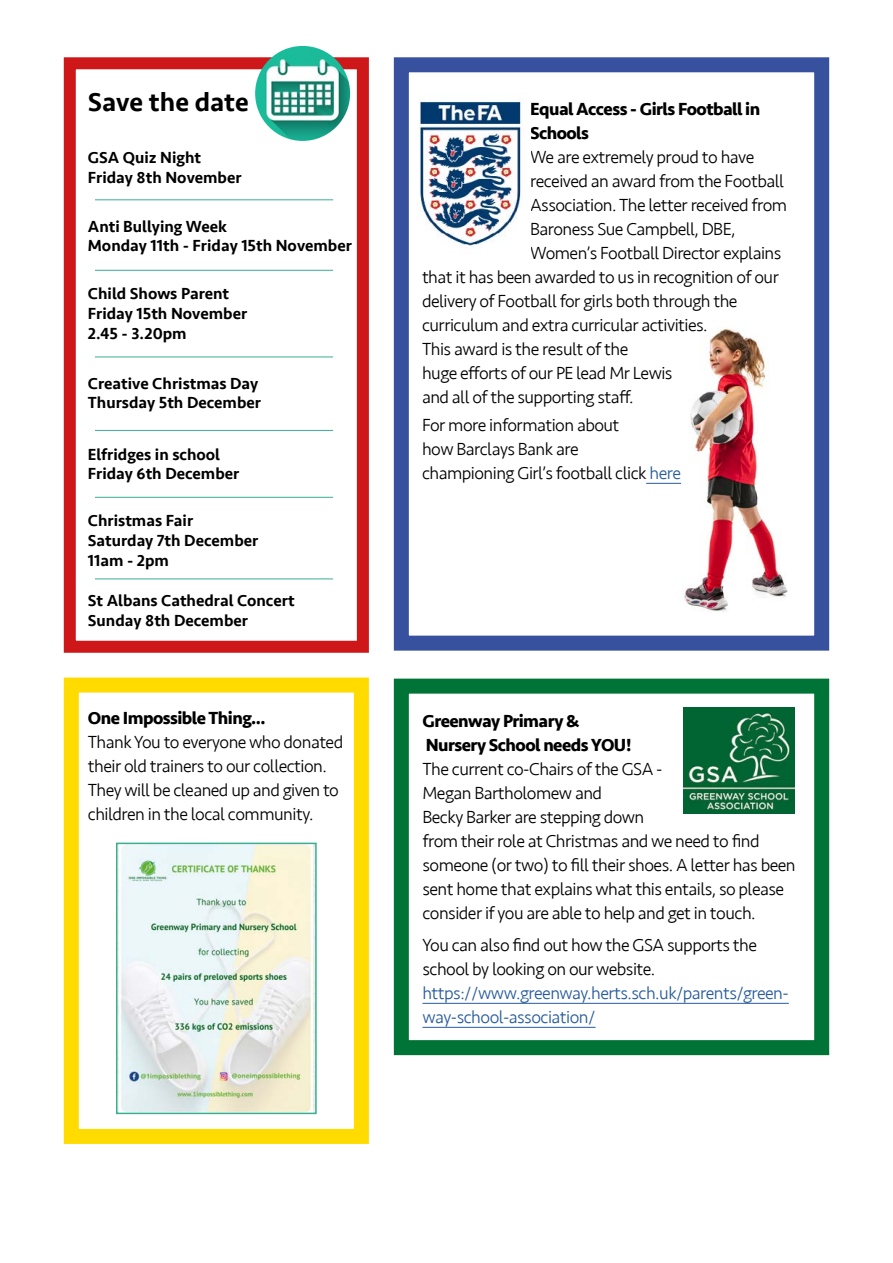
<style>
.page{position:relative;width:893px;height:1263px;background:#fff}
.page>*{position:absolute;margin:0;border:0;box-sizing:border-box;transform-origin:0 0}
.t1{font:500 27px "Seravek";color:#000}
.t2{font:300 18px/24px "Seravek";letter-spacing:-.03em;color:#000}
.t3{font:700 18px/24px "Seravek";letter-spacing:-.03em;color:#000}
.t4{font:300 18px/24px "Seravek";letter-spacing:-.03em;color:#275b9b}
.t5{font:500 16.5px/19.8px "Seravek";color:#000}
.s1{color:#275b9b}
</style>
<div class="page">
<img style="left:646px;top:328px;width:142px;height:284px">
<div style="left:64px;top:57px;width:305px;height:596px;border:12px solid #cd1719"></div>
<img style="left:255px;top:46px;width:95px;height:95px;border-radius:47px">
<hr style="left:95px;top:199px;width:238px;height:1px;background:#38af91">
<hr style="left:95px;top:270px;width:238px;height:1px;background:#38af91">
<hr style="left:95px;top:357px;width:238px;height:1px;background:#38af91">
<hr style="left:95px;top:430px;width:238px;height:1px;background:#38af91">
<hr style="left:95px;top:497px;width:238px;height:1px;background:#38af91">
<hr style="left:95px;top:578px;width:238px;height:1px;background:#38af91">
<div style="left:394px;top:679px;width:435px;height:376px;border:15px solid #007337"></div>
<div style="left:394px;top:57px;width:435px;height:594px;border:15px solid #37519f"></div>
<div style="left:64px;top:677px;width:305px;height:467px;border:15px solid #ffdb00"></div>
<hr style="left:422px;top:1003px;width:367px;height:1px;background:#275b9b">
<hr style="left:422px;top:1027px;width:174px;height:1px;background:#275b9b">
<hr style="left:646px;top:483px;width:35px;height:1px;background:#275b9b">
<img style="left:684px;top:707px;width:111px;height:107px">
<img style="left:121px;top:846px;width:193px;height:265px">
<div style="left:116px;top:843px;width:201px;height:271px;border:2px solid #38af91"></div>
<img style="left:415px;top:99px;width:107px;height:147px">
<h1 class="t1" style="left:88px;top:85px;width:162px">Save the date</h1>
<p class="t5" style="left:88px;top:148px;width:155px">GSA Quiz Night<br>Friday 8th November</p>
<p class="t5" style="left:88px;top:216px;width:266px">Anti Bullying Week<br>Monday 11th - Friday 15th November</p>
<p class="t5" style="left:88px;top:284px;width:161px">Child Shows Parent<br>Friday 15th November<br>2.45 - 3.20pm</p>
<p class="t5" style="left:88px;top:373px;width:175px">Creative Christmas Day<br>Thursday 5th December</p>
<p class="t5" style="left:88px;top:444px;width:153px">Elfridges in school<br>Friday 6th December</p>
<p class="t5" style="left:88px;top:511px;width:172px">Christmas Fair<br>Saturday 7th December<br>11am - 2pm</p>
<p class="t5" style="left:88px;top:591px;width:208px">St Albans Cathedral Concert<br>Sunday 8th December</p>
<p class="t3" style="left:88px;top:706px;width:179px">One Impossible Thing...</p>
<p class="t2" style="left:88px;top:730px;width:257px">Thank You to everyone who donated their old trainers to our collection.<br>They will be cleaned up and given to children in the local community.</p>
<p class="t3" style="left:530px;top:97px;width:232px">Equal Access - Girls Football in<br>Schools</p>
<p class="t2" style="left:530px;top:145px;width:226px">We are extremely proud to have</p>
<p class="t2" style="left:530px;top:169px;width:255px">received an award from the Football</p>
<p class="t2" style="left:530px;top:193px;width:259px">Association. The letter received from</p>
<p class="t2" style="left:530px;top:217px;width:207px">Baroness Sue Campbell, DBE,</p>
<p class="t2" style="left:530px;top:241px;width:253px">Women’s Football Director explains</p>
<p class="t2" style="left:422px;top:265px;width:358px">that it has been awarded to us in recognition of our</p>
<p class="t2" style="left:422px;top:289px;width:317px">delivery of Football for girls both through the</p>
<p class="t2" style="left:422px;top:313px;width:287px">curriculum and extra curricular activities.</p>
<p class="t2" style="left:422px;top:337px;width:208px">This award is the result of the</p>
<p class="t2" style="left:422px;top:361px;width:252px">huge efforts of our PE lead Mr Lewis</p>
<p class="t2" style="left:422px;top:385px;width:213px">and all of the supporting staff.</p>
<p class="t2" style="left:422px;top:414px;width:261px">For more information about<br>how Barclays Bank are<br>championing Girl’s football click <span class="s1">here</span></p>
<p class="t3" style="left:422px;top:709px;width:211px">Greenway Primary &amp;<br>Nursery School needs YOU!</p>
<p class="t2" style="left:422px;top:757px;width:375px">The current co-Chairs of the GSA -<br>Megan Bartholomew and<br>Becky Barker are stepping down<br>from their role at Christmas and we need to find someone (or two) to fill their shoes. A letter has been sent home that explains what this entails, so please consider if you are able to help and get in touch.</p>
<p class="t2" style="left:422px;top:934px;width:336px">You can also find out how the GSA supports the school by looking on our website.</p>
<p class="t4" style="left:422px;top:982px;width:368px">https://www.greenway.herts.sch.uk/parents/green&shy;way-school-association/</p>
</div>
